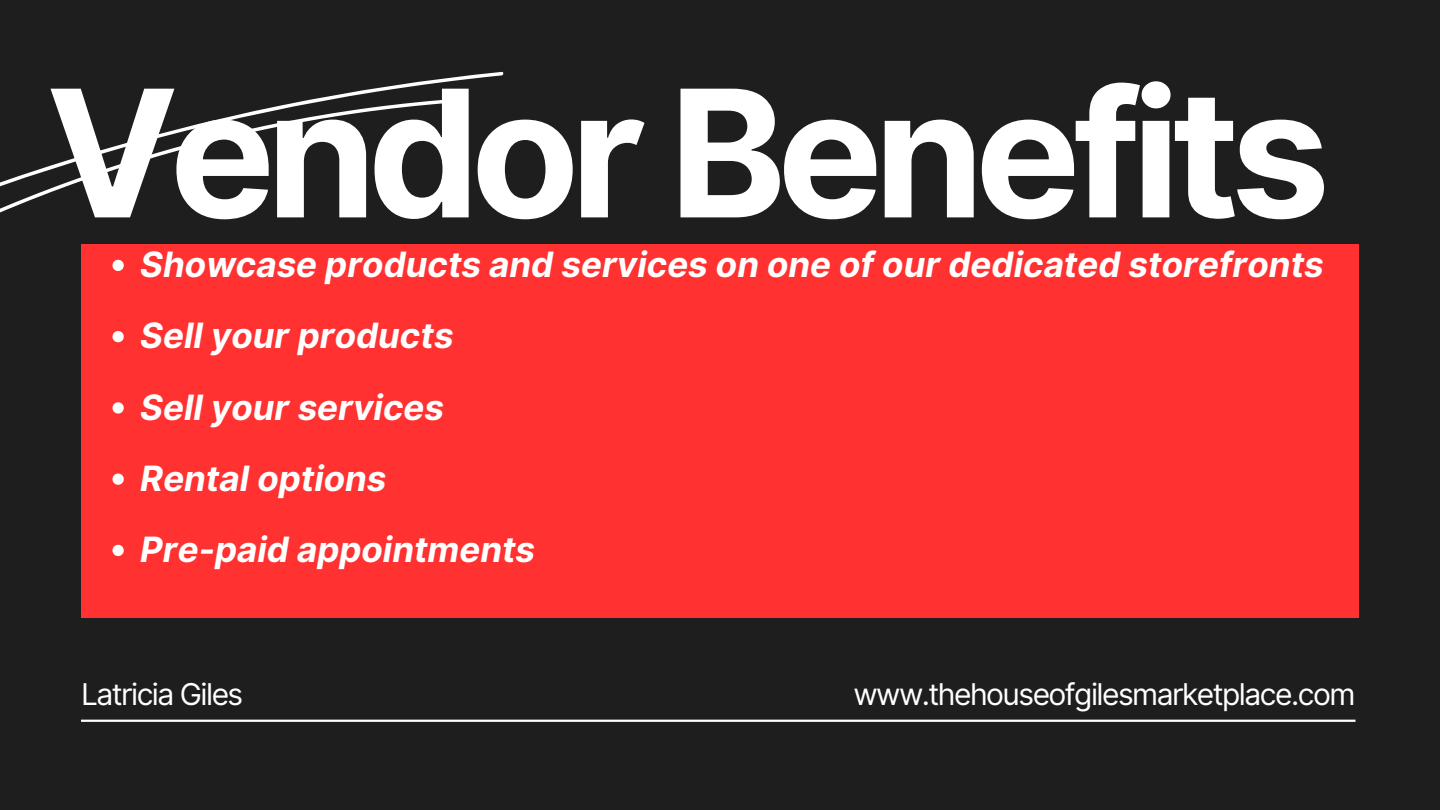
<style>
.page{position:relative;width:1440px;height:810px;background:#1e1e1e}
.page>*{position:absolute;margin:0;border:0;box-sizing:border-box;transform-origin:0 0}
.t1{font:700 177px "Inter";letter-spacing:-.05em;color:#fff}
.t2{font:italic 700 34.9px "Inter";color:#fff}
.t3{font:30px "Inter";letter-spacing:-.05em;color:#fff}
</style>
<div class="page">
<hr style="left:81px;top:720px;width:1274px;height:2px;background:#fff">
<svg style="left:0;top:76px;width:466px;height:137px"></svg>
<div style="left:81px;top:244px;width:1278px;height:374px;background:#ff3131"></div>
<svg style="left:112px;top:260px;width:12px;height:11px"></svg>
<svg style="left:112px;top:331px;width:12px;height:11px"></svg>
<svg style="left:112px;top:402px;width:12px;height:12px"></svg>
<svg style="left:112px;top:474px;width:12px;height:11px"></svg>
<svg style="left:112px;top:545px;width:12px;height:11px"></svg>
<p class="t1" style="left:46px;top:47px;width:1285px">Vendor Benefits</p>
<p class="t2" style="left:140px;top:244px;width:1185px">Showcase products and services on one of our dedicated storefronts</p>
<p class="t2" style="left:140px;top:315px;width:315px">Sell your products</p>
<p class="t2" style="left:140px;top:386px;width:305px">Sell your services</p>
<p class="t2" style="left:140px;top:457px;width:248px">Rental options</p>
<p class="t2" style="left:140px;top:529px;width:396px">Pre-paid appointments</p>
<p class="t3" style="left:81px;top:677px;width:164px">Latricia Giles</p>
<p class="t3" style="left:853px;top:677px;width:504px">www.thehouseofgilesmarketplace.com</p>
</div>
